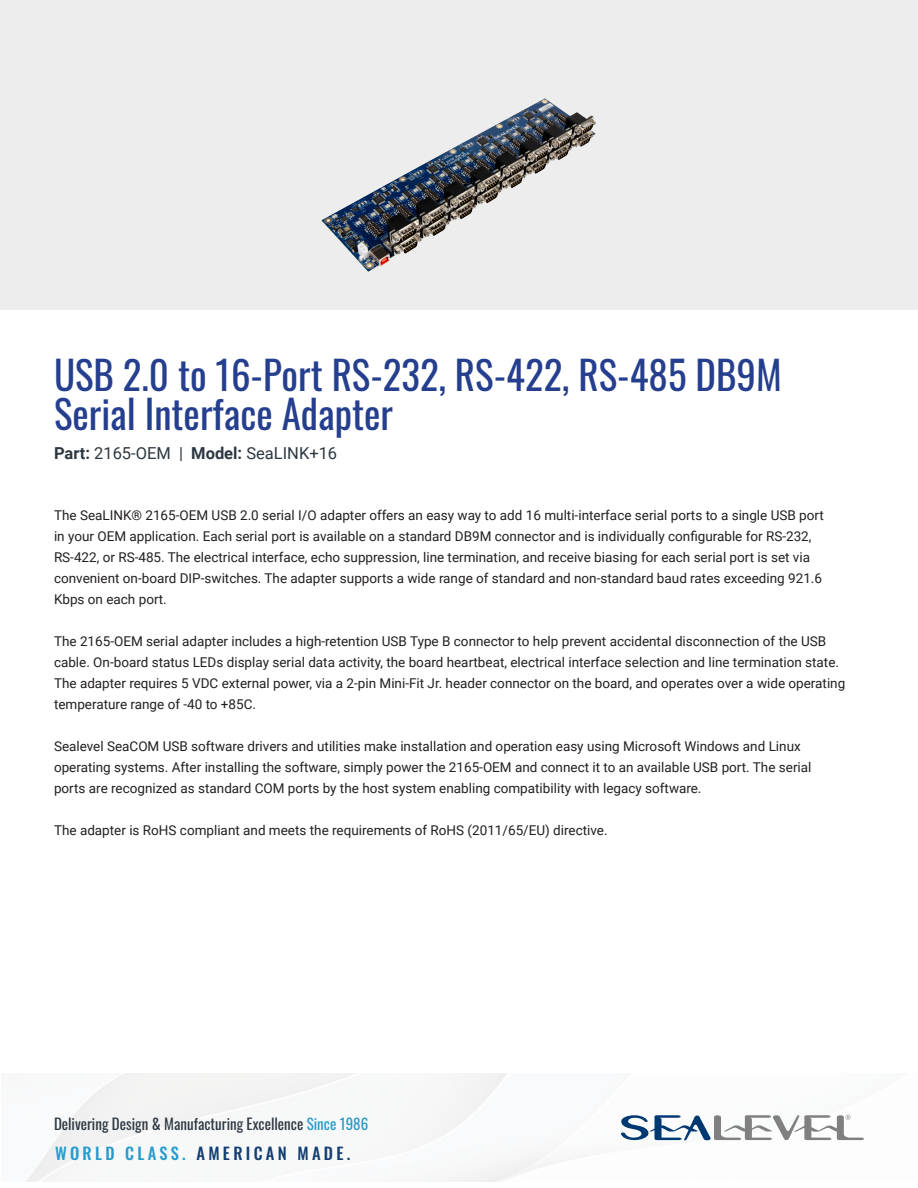
<style>
.page{position:relative;width:918px;height:1188px;background:#fff}
.page>*{position:absolute;margin:0;border:0;box-sizing:border-box;transform-origin:0 0}
.t1{font:39px/39px "Oswald";color:#253f8e}
.t2{font:16.5px "Roboto";color:#2d3741}
.t3{font:500 16.5px "Oswald";letter-spacing:.2em;color:#133f72}
.t4{font:15px "Oswald";color:#2d3741}
.t5{font:13.5px/21px "Roboto";color:#231f20}
.s1{font-weight:700}
.s2{color:#289bcb}
</style>
<div class="page">
<div style="left:0;top:0;width:918px;height:309px;background:#ededed"></div>
<svg style="left:621px;top:1115px;width:243px;height:25px"></svg>
<img style="left:253px;top:98px;width:413px;height:212px">
<p class="t1" style="left:54px;top:352px;width:729px">USB 2.0 to 16-Port RS-232, RS-422, RS-485 DB9M<br>Serial Interface Adapter</p>
<p class="t2" style="left:54px;top:442px;width:285px"><span class="s1">Part:</span> 2165-OEM | <span class="s1">Model:</span> SeaLINK+16</p>
<p class="t5" style="left:54px;top:504px;width:771px">The SeaLINK® 2165-OEM USB 2.0 serial I/O adapter offers an easy way to add 16 multi-interface serial ports to a single USB port in your OEM application. Each serial port is available on a standard DB9M connector and is individually configurable for RS-232, RS-422, or RS-485. The electrical interface, echo suppression, line termination, and receive biasing for each serial port is set via convenient on-board DIP-switches. The adapter supports a wide range of standard and non-standard baud rates exceeding 921.6<br>Kbps on each port.</p>
<p class="t5" style="left:54px;top:630px;width:793px">The 2165-OEM serial adapter includes a high-retention USB Type B connector to help prevent accidental disconnection of the USB cable. On-board status LEDs display serial data activity, the board heartbeat, electrical interface selection and line termination state.<br>The adapter requires 5 VDC external power, via a 2-pin Mini-Fit Jr. header connector on the board, and operates over a wide operating temperature range of -40 to +85C.</p>
<p class="t5" style="left:54px;top:735px;width:759px">Sealevel SeaCOM USB software drivers and utilities make installation and operation easy using Microsoft Windows and Linux operating systems. After installing the software, simply power the 2165-OEM and connect it to an available USB port. The serial ports are recognized as standard COM ports by the host system enabling compatibility with legacy software.</p>
<p class="t5" style="left:54px;top:819px;width:555px">The adapter is RoHS compliant and meets the requirements of RoHS (2011/65/EU) directive.</p>
<p class="t4" style="left:54px;top:1111px;width:316px">Delivering Design &amp; Manufacturing Excellence <span class="s2">Since 1986</span></p>
<p class="t3" style="left:55px;top:1145px;width:297px"><span class="s2">WORLD CLASS.</span> AMERICAN MADE.</p>
</div>
